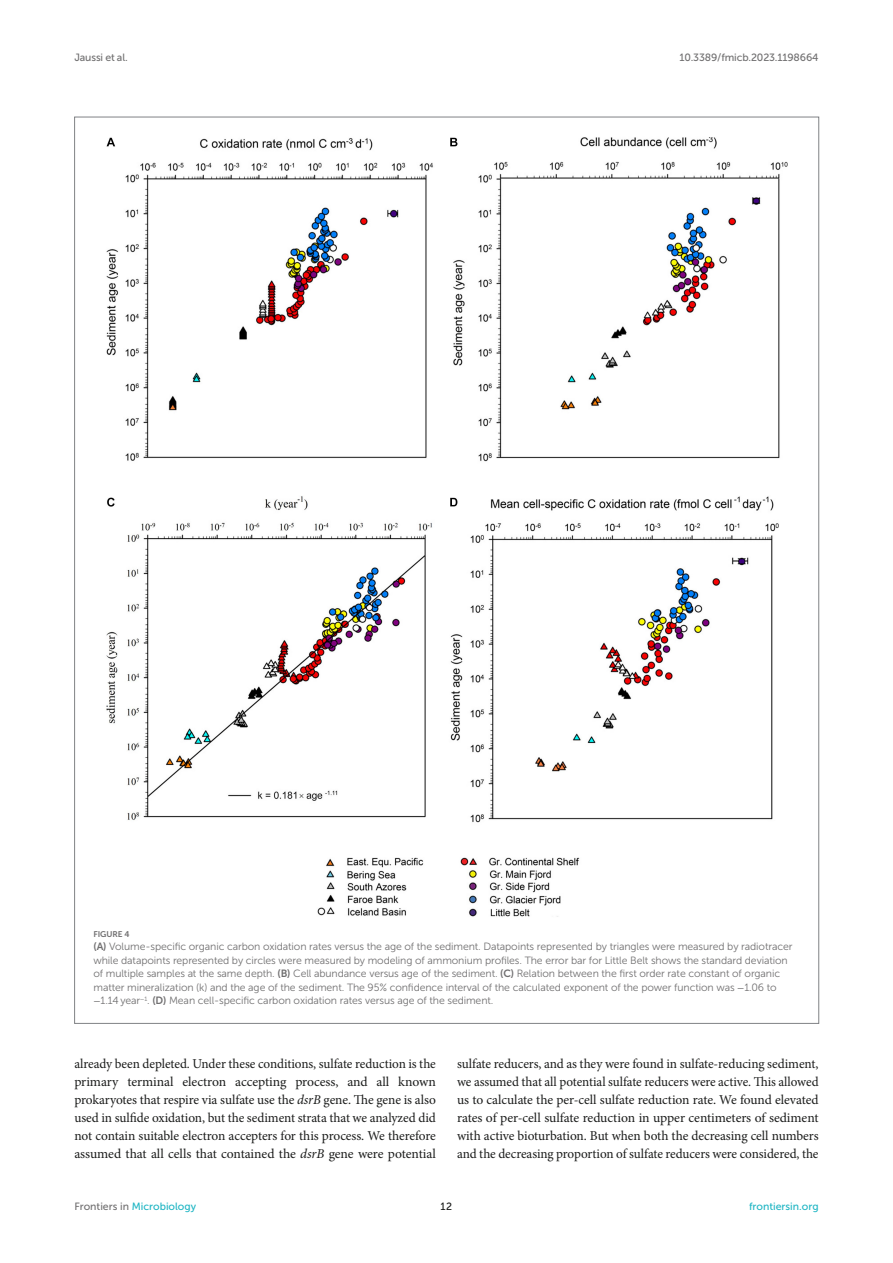
<style>
.page{position:relative;width:893px;height:1263px;background:#fff}
.page>*{position:absolute;margin:0;border:0;box-sizing:border-box;transform-origin:0 0}
.TEXT{font:13.5px/18px "Minion Pro";letter-spacing:-.005em;color:#1b1c1b;text-align:justify}
.FIG_LEG{font:10.5px/13.5px "Museo Sans 300";letter-spacing:-.01em;color:#706f70}
.t1{font:10.5px "Museo Sans 500";color:#1db5c3}
.t2{font:10.5px "Museo Sans 500";letter-spacing:-.015em;color:#706f70}
.t3{font:10.5px "Museo Sans 500";color:#1b1c1b}
.FIG_HD{font:8.25px "Museo Sans 700";letter-spacing:-.01em;color:#706f70}
.s1{font-family:"Museo Sans 700"}
.s2{font-family:"STIX General"}
.s3{font-style:italic}
.s4{color:#706f70}
</style>
<div class="page">
<img style="left:106px;top:137px;width:682px;height:780px">
<p class="t2" style="left:74px;top:51px;width:55px">Jaussi et al.</p>
<p class="t2" style="left:679px;top:51px;width:141px">10.3389/fmicb.2023.1198664</p>
<p class="FIG_HD" style="left:94px;top:929px;width:37px">FIGURE 4</p>
<p class="FIG_LEG" style="left:94px;top:940px;width:700px"><span class="s1">(A)</span> Volume-specific organic carbon oxidation rates versus the age of the sediment. Datapoints represented by triangles were measured by radiotracer while datapoints represented by circles were measured by modeling of ammonium profiles. The error bar for Little Belt shows the standard deviation of multiple samples at the same depth. <span class="s1">(B)</span> Cell abundance versus age of the sediment. <span class="s1">(C)</span> Relation between the first order rate constant of organic matter mineralization (k) and the age of the sediment. The 95% confidence interval of the calculated exponent of the power function was <span class="s2">−</span>1.06 to <span class="s2">−</span>1.14 year<sup>−</sup><sup>1</sup>. <span class="s1">(D)</span> Mean cell-specific carbon oxidation rates versus age of the sediment.</p>
<p class="TEXT" style="left:74px;top:1055px;width:363px">already been depleted. Under these conditions, sulfate reduction is the primary terminal electron accepting process, and all known prokaryotes that respire via sulfate use the <span class="s3">dsrB</span> gene. The gene is also used in sulfide oxidation, but the sediment strata that we analyzed did not contain suitable electron accepters for this process. We therefore assumed that all cells that contained the <span class="s3">dsrB</span> gene were potential</p>
<p class="TEXT" style="left:457px;top:1055px;width:363px">sulfate reducers, and as they were found in sulfate-reducing sediment, we assumed that all potential sulfate reducers were active. This allowed us to calculate the per-cell sulfate reduction rate. We found elevated rates of per-cell sulfate reduction in upper centimeters of sediment with active bioturbation. But when both the decreasing cell numbers and the decreasing proportion of sulfate reducers were considered, the</p>
<p class="t1" style="left:74px;top:1200px;width:123px"><span class="s4">Frontiers in</span> Microbiology</p>
<p class="t3" style="left:441px;top:1200px;width:13px">12</p>
<p class="t1" style="left:749px;top:1200px;width:71px">frontiersin.org</p>
</div>
